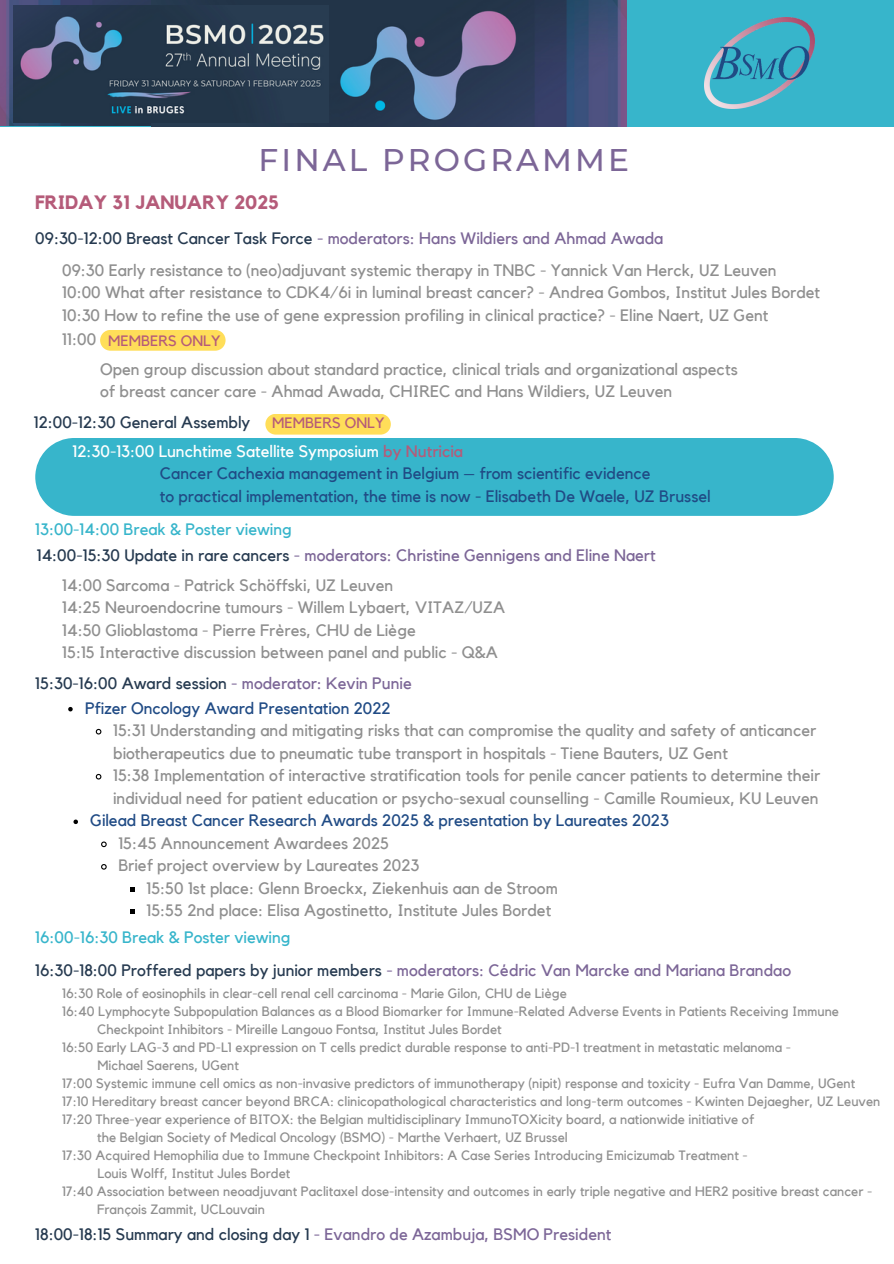
<style>
.page{position:relative;width:894px;height:1264px;background:#fff}
.page>*{position:absolute;margin:0;border:0;box-sizing:border-box;transform-origin:0 0}
.t1{font:500 31.2px "Montserrat";letter-spacing:.1em;color:#7c6697}
.t2{font:700 19.35px "Kollektif";color:#b55b79}
.t3{font:16.5px/22.5px "Kollektif";color:#8f8f8f}
.t4{font:16.5px "Kollektif";color:#7c6697}
.t5{font:16.5px/22.5px "Kollektif";color:#204b85}
.t6{font:16.5px "Kollektif";color:#263a50}
.t7{font:16.5px "Kollektif";color:#37b5cb}
.t8{font:16.5px "Kollektif";color:#fff}
.t9{font:15px "Kollektif";color:#b55b79}
.t10{font:13.5px/18px "Kollektif";color:#8f8f8f}
.s1{color:#263a50}
.s2{color:#b55b79}
.s3{color:#7c6697}
.s4{color:#fff}
</style>
<div class="page">
<div style="left:0;top:0;width:893px;height:126px;background:#37b5cb"></div>
<img style="left:0;top:0;width:151px;height:126px">
<img style="left:704px;top:17px;width:110px;height:91px">
<div style="left:265px;top:414px;width:126px;height:20px;background:#ffde59"></div>
<div style="left:35px;top:438px;width:798px;height:78px;background:#37b5cb"></div>
<img style="left:151px;top:0;width:475px;height:126px">
<img style="left:14px;top:5px;width:314px;height:117px">
<svg style="left:68px;top:707px;width:5px;height:4px"></svg>
<svg style="left:95px;top:728px;width:7px;height:7px"></svg>
<svg style="left:95px;top:773px;width:7px;height:7px"></svg>
<svg style="left:73px;top:819px;width:5px;height:5px"></svg>
<svg style="left:101px;top:841px;width:6px;height:7px"></svg>
<svg style="left:101px;top:864px;width:6px;height:6px"></svg>
<svg style="left:130px;top:887px;width:4px;height:4px"></svg>
<svg style="left:130px;top:909px;width:4px;height:5px"></svg>
<svg style="left:100px;top:330px;width:125px;height:21px;background:#ffdf60"></svg>
<p class="t1" style="left:258px;top:141px;width:372px">FINAL PROGRAMME</p>
<p class="t2" style="left:35px;top:193px;width:245px">FRIDAY 31 JANUARY 2025</p>
<p class="t4" style="left:35px;top:231px;width:629px"><span class="s1">09:30-12:00 Breast Cancer Task Force</span> - moderators: Hans Wildiers and Ahmad Awada</p>
<p class="t3" style="left:62px;top:259px;width:759px">09:30 Early resistance to (neo)adjuvant systemic therapy in TNBC - Yannick Van Herck, UZ Leuven<br>10:00 What after resistance to CDK4/6i in luminal breast cancer? - Andrea Gombos, Institut Jules Bordet<br>10:30 How to refine the use of gene expression profiling in clinical practice? - Eline Naert, UZ Gent</p>
<p class="t3" style="left:62px;top:328px;width:36px">11:00</p>
<p class="t9" style="left:108px;top:334px;width:114px">MEMBERS ONLY</p>
<p class="t3" style="left:100px;top:358px;width:639px">Open group discussion about standard practice, clinical trials and organizational aspects of breast cancer care - Ahmad Awada, CHIREC and Hans Wildiers, UZ Leuven</p>
<p class="t6" style="left:34px;top:414px;width:218px">12:00-12:30 General Assembly</p>
<h4 class="t9" style="left:272px;top:416px;width:114px">MEMBERS ONLY</h4>
<h3 class="t8" style="left:72px;top:443px;width:392px">12:30-13:00 Lunchtime Satellite Symposium <span class="s2">by Nutricia</span></h3>
<p class="t5" style="left:160px;top:463px;width:552px">Cancer Cachexia management in Belgium – from scientific evidence<br>to practical implementation, the time is now - Elisabeth De Waele, UZ Brussel</p>
<h1 class="t7" style="left:35px;top:521px;width:258px">13:00-14:00 Break &amp; Poster viewing</h1>
<h2 class="t4" style="left:37px;top:547px;width:620px"><span class="s1">14:00-15:30 Update in rare cancers</span> - moderators: Christine Gennigens and Eline Naert</h2>
<p class="t3" style="left:62px;top:574px;width:444px">14:00 Sarcoma - Patrick Schöffski, UZ Leuven<br>14:25 Neuroendocrine tumours - Willem Lybaert, VITAZ/UZA 14:50 Glioblastoma - Pierre Frères, CHU de Liège<br>15:15 Interactive discussion between panel and public - Q&amp;A</p>
<h4 class="t6" style="left:35px;top:675px;width:378px">15:30-16:00 Award session <span class="s3">- moderator: Kevin Punie</span></h4>
<h4 class="t5" style="left:85px;top:697px;width:307px">Pfizer Oncology Award Presentation 2022</h4>
<h3 class="t3" style="left:113px;top:719px;width:704px">15:31 Understanding and mitigating risks that can compromise the quality and safety of anticancer biotherapeutics due to pneumatic tube transport in hospitals - Tiene Bauters, UZ Gent</h3>
<h4 class="t3" style="left:113px;top:764px;width:708px">15:38 Implementation of interactive stratification tools for penile cancer patients to determine their individual need for patient education or psycho-sexual counselling - Camille Roumieux, KU Leuven</h4>
<h4 class="t5" style="left:90px;top:810px;width:580px">Gilead Breast Cancer Research Awards 2025 &amp; presentation by Laureates 2023</h4>
<h4 class="t3" style="left:118px;top:832px;width:272px">15:45 Announcement Awardees 2025</h4>
<h4 class="t3" style="left:118px;top:855px;width:302px">Brief project overview by Laureates 2023</h4>
<h4 class="t3" style="left:146px;top:877px;width:413px">15:50 1st place: Glenn Broeckx, Ziekenhuis aan de Stroom</h4>
<p class="t3" style="left:146px;top:900px;width:406px">15:55 2nd place: Elisa Agostinetto, Institute Jules Bordet</p>
<h4 class="t7" style="left:35px;top:930px;width:257px">16:00-16:30 Break &amp; Poster viewing</h4>
<h4 class="t4" style="left:35px;top:962px;width:757px"><span class="s1">16:30-18:00 Proffered papers by junior members</span> - moderators: Cédric Van Marcke and Mariana Brandao</h4>
<p class="t10" style="left:62px;top:984px;width:506px">16:30 Role of eosinophils in clear-cell renal cell carcinoma - Marie Gilon, CHU de Liège</p>
<p class="t10" style="left:62px;top:1002px;width:778px">16:40 Lymphocyte Subpopulation Balances as a Blood Biomarker for Immune-Related Adverse Events in Patients Receiving Immune <span class="s4">xxxxx</span>Checkpoint Inhibitors - Mireille Langouo Fontsa, Institut Jules Bordet</p>
<h4 class="t10" style="left:62px;top:1038px;width:730px">16:50 Early LAG-3 and PD-L1 expression on T cells predict durable response to anti-PD-1 treatment in metastatic melanoma -</h4>
<h4 class="t10" style="left:97px;top:1056px;width:143px">Michael Saerens, UGent</h4>
<p class="t10" style="left:62px;top:1074px;width:794px">17:00 Systemic immune cell omics as non-invasive predictors of immunotherapy (nipit) response and toxicity - Eufra Van Damme, UGent</p>
<p class="t10" style="left:62px;top:1092px;width:819px">17:10 Hereditary breast cancer beyond BRCA: clinicopathological characteristics and long-term outcomes - Kwinten Dejaegher, UZ Leuven</p>
<p class="t10" style="left:62px;top:1110px;width:693px">17:20 Three-year experience of BITOX: the Belgian multidisciplinary ImmunoTOXicity board, a nationwide initiative of <span class="s4">xxxxx</span>the Belgian Society of Medical Oncology (BSMO) - Marthe Verhaert, UZ Brussel</p>
<p class="t10" style="left:62px;top:1146px;width:687px">17:30 Acquired Hemophilia due to Immune Checkpoint Inhibitors: A Case Series Introducing Emicizumab Treatment -</p>
<p class="t10" style="left:97px;top:1164px;width:194px">Louis Wolff, Institut Jules Bordet</p>
<p class="t10" style="left:62px;top:1182px;width:811px">17:40 Association between neoadjuvant Paclitaxel dose-intensity and outcomes in early triple negative and HER2 positive breast cancer - <span class="s4">xxxxx</span>François Zammit, UCLouvain</p>
<h4 class="t6" style="left:35px;top:1226px;width:577px">18:00-18:15 Summary and closing day 1 <span class="s3">- Evandro de Azambuja, BSMO President</span></h4>
</div>
